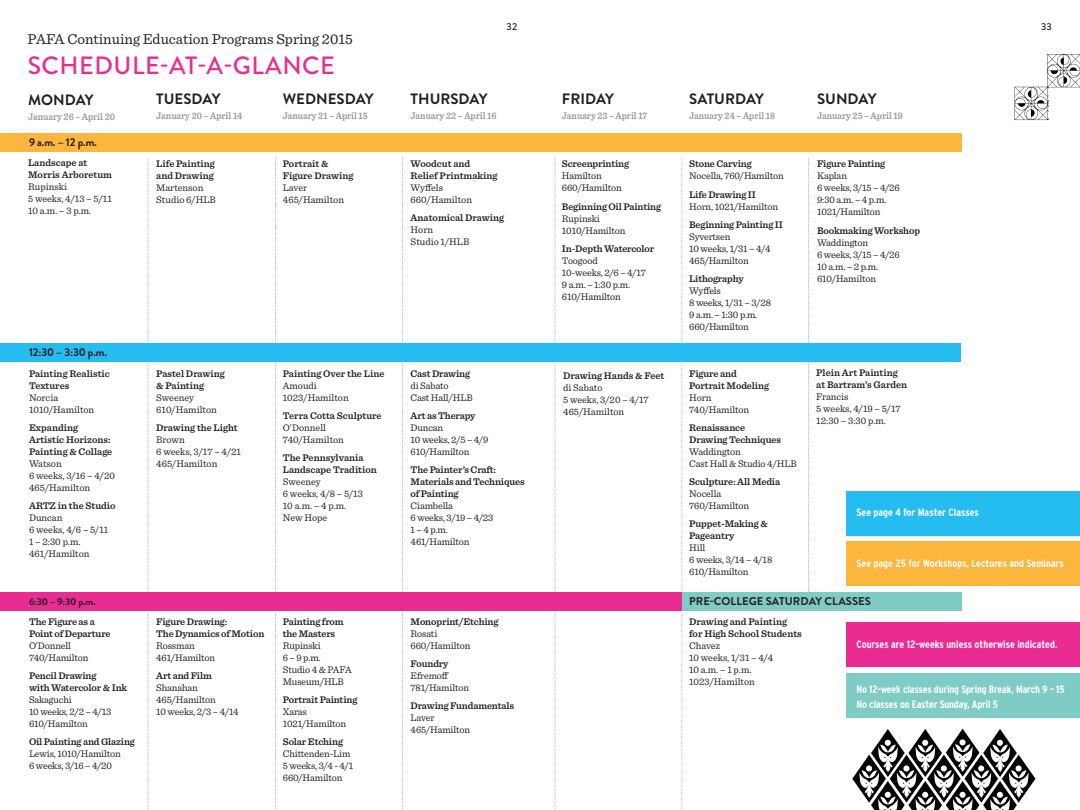
<style>
.page{position:relative;width:1080px;height:810px;background:#fff}
.page>*{position:absolute;margin:0;border:0;box-sizing:border-box;transform-origin:0 0}
.t1{font:500 25px "Brandon Grotesque";letter-spacing:.02em;color:#ea2c92}
.t2{font:700 15px "Brandon Grotesque";color:#231f20}
.t3{font:15px "Sentinel";color:#231f20}
.t4{font:700 11.25px "Brandon Grotesque";letter-spacing:.005em;color:#231f20}
.t5{font:700 condensed 10.62px/15px "Interstate";letter-spacing:-.005em;color:#fff}
.t6{font:10px/12px "Sentinel";letter-spacing:-.015em;color:#231f20}
.t7{font:600 10px/12px "Sentinel";letter-spacing:-.015em;color:#231f20}
.t8{font:600 10px "Sentinel";color:#939598;scale:.9 1}
.t9{font:700 10px "Brandon Grotesque";color:#231f20}
.t10{font:500 10px "Brandon Grotesque";color:#231f20}
</style>
<div class="page">
<svg style="left:148px;top:158px;width:1px;height:652px"></svg>
<svg style="left:275px;top:158px;width:1px;height:652px"></svg>
<svg style="left:402px;top:158px;width:1px;height:652px"></svg>
<svg style="left:682px;top:158px;width:1px;height:651px"></svg>
<svg style="left:808px;top:158px;width:1px;height:434px"></svg>
<svg style="left:555px;top:158px;width:1px;height:652px"></svg>
<div style="left:0;top:133px;width:961px;height:19px;background:#fcb53d"></div>
<div style="left:0;top:343px;width:961px;height:19px;background:#25bdef"></div>
<div style="left:0;top:592px;width:682px;height:19px;background:#ea2c92"></div>
<div style="left:682px;top:592px;width:279px;height:19px;background:#7eccc3"></div>
<div style="left:847px;top:491px;width:233px;height:45px;background:#25bdef"></div>
<div style="left:847px;top:622px;width:233px;height:45px;background:#ea2c92"></div>
<div style="left:847px;top:673px;width:233px;height:45px;background:#7eccc3"></div>
<div style="left:847px;top:541px;width:233px;height:45px;background:#fcb53d"></div>
<svg style="left:1015px;top:54px;width:65px;height:66px"></svg>
<svg style="left:852px;top:728px;width:183px;height:82px"></svg>
<h2 class="t3" style="left:28px;top:34px;width:327px">PAFA Continuing Education Programs Spring 2015</h2>
<h1 class="t1" style="left:28px;top:57px;width:309px">SCHEDULE-AT-A-GLANCE</h1>
<h2 class="t2" style="left:28px;top:94px;width:67px">MONDAY</h2>
<p class="t8" style="left:28px;top:113px;width:98px">January 26 – April 20</p>
<h2 class="t2" style="left:156px;top:94px;width:66px">TUESDAY</h2>
<p class="t8" style="left:156px;top:113px;width:97px">January 20 – April 14</p>
<p class="t7" style="left:156px;top:158px;width:60px">Life Painting and Drawing</p>
<p class="t6" style="left:156px;top:182px;width:61px">Martenson<br>Studio 6/HLB</p>
<h2 class="t2" style="left:283px;top:94px;width:92px">WEDNESDAY</h2>
<p class="t8" style="left:283px;top:113px;width:96px">January 21 – April 15</p>
<p class="t4" style="left:29px;top:138px;width:69px">9 a.m. – 12 p.m.</p>
<p class="t7" style="left:28px;top:157px;width:85px">Landscape at<br>Morris Arboretum</p>
<p class="t6" style="left:28px;top:181px;width:85px">Rupinski<br>5 weeks, 4/13 – 5/11<br>10 a.m. – 3 p.m.</p>
<p class="t7" style="left:283px;top:158px;width:72px">Portrait &amp;<br>Figure Drawing</p>
<p class="t6" style="left:283px;top:182px;width:63px">Laver<br>465/Hamilton</p>
<p class="t4" style="left:29px;top:348px;width:80px">12:30 – 3:30 p.m.</p>
<p class="t7" style="left:29px;top:368px;width:82px">Painting Realistic<br>Textures</p>
<p class="t6" style="left:29px;top:392px;width:67px">Norcia<br>1010/Hamilton</p>
<p class="t7" style="left:29px;top:422px;width:85px">Expanding<br>Artistic Horizons:<br>Painting &amp; Collage</p>
<p class="t6" style="left:29px;top:458px;width:88px">Watson<br>6 weeks, 3/16 – 4/20<br>465/Hamilton</p>
<p class="t7" style="left:29px;top:501px;width:88px">ARTZ in the Studio</p>
<p class="t6" style="left:29px;top:513px;width:81px">Duncan<br>6 weeks, 4/6 – 5/11<br>1 – 2:30 p.m.<br>461/Hamilton</p>
<p class="t7" style="left:156px;top:368px;width:70px">Pastel Drawing &amp; Painting</p>
<p class="t6" style="left:156px;top:392px;width:62px">Sweeney<br>610/Hamilton</p>
<p class="t7" style="left:156px;top:422px;width:83px">Drawing the Light</p>
<p class="t6" style="left:156px;top:434px;width:86px">Brown<br>6 weeks, 3/17 – 4/21<br>465/Hamilton</p>
<p class="t7" style="left:283px;top:368px;width:103px">Painting Over the Line</p>
<p class="t6" style="left:283px;top:380px;width:67px">Amoudi<br>1023/Hamilton</p>
<p class="t7" style="left:283px;top:410px;width:100px">Terra Cotta Sculpture</p>
<p class="t6" style="left:283px;top:422px;width:63px">O’Donnell<br>740/Hamilton</p>
<p class="t7" style="left:283px;top:453px;width:96px">The Pennsylvania<br>Landscape Tradition</p>
<p class="t6" style="left:283px;top:477px;width:82px">Sweeney<br>6 weeks, 4/8 – 5/13<br>10 a.m. – 4 p.m.<br>New Hope</p>
<p class="t10" style="left:507px;top:22px;width:12px">32</p>
<p class="t10" style="left:1041px;top:22px;width:12px">33</p>
<h2 class="t2" style="left:411px;top:94px;width:78px">THURSDAY</h2>
<p class="t8" style="left:411px;top:113px;width:97px">January 22 – April 16</p>
<h2 class="t2" style="left:562px;top:94px;width:54px">FRIDAY</h2>
<p class="t8" style="left:562px;top:113px;width:96px">January 23 – April 17</p>
<h2 class="t2" style="left:689px;top:94px;width:76px">SATURDAY</h2>
<p class="t8" style="left:689px;top:113px;width:97px">January 24 – April 18</p>
<h2 class="t2" style="left:817px;top:94px;width:61px">SUNDAY</h2>
<p class="t8" style="left:817px;top:113px;width:97px">January 25 – April 19</p>
<p class="t7" style="left:411px;top:158px;width:88px">Woodcut and<br>Relief Printmaking</p>
<p class="t6" style="left:411px;top:182px;width:63px">Wyffels<br>660/Hamilton</p>
<p class="t7" style="left:411px;top:212px;width:95px">Anatomical Drawing</p>
<p class="t6" style="left:411px;top:224px;width:60px">Horn<br>Studio 1/HLB</p>
<p class="t7" style="left:411px;top:368px;width:61px">Cast Drawing</p>
<p class="t6" style="left:411px;top:380px;width:64px">di Sabato<br>Cast Hall/HLB</p>
<p class="t7" style="left:411px;top:410px;width:66px">Art as Therapy</p>
<p class="t6" style="left:411px;top:422px;width:80px">Duncan<br>10 weeks, 2/5 – 4/9<br>610/Hamilton</p>
<p class="t7" style="left:411px;top:465px;width:116px">The Painter’s Craft:<br>Materials and Techniques of Painting</p>
<p class="t6" style="left:411px;top:501px;width:84px">Ciambella<br>6 weeks, 3/19 – 4/23<br>1 – 4 p.m.<br>461/Hamilton</p>
<p class="t7" style="left:562px;top:159px;width:69px">Screenprinting</p>
<p class="t6" style="left:562px;top:171px;width:61px">Hamilton<br>660/Hamilton</p>
<p class="t7" style="left:562px;top:201px;width:101px">Beginning Oil Painting</p>
<p class="t6" style="left:562px;top:213px;width:65px">Rupinski<br>1010/Hamilton</p>
<p class="t7" style="left:562px;top:243px;width:94px">In-Depth Watercolor</p>
<p class="t6" style="left:562px;top:255px;width:86px">Toogood<br>10-weeks, 2/6 – 4/17<br>9 a.m. – 1:30 p.m.<br>610/Hamilton</p>
<p class="t7" style="left:563px;top:371px;width:103px">Drawing Hands &amp; Feet</p>
<p class="t6" style="left:563px;top:383px;width:87px">di Sabato<br>5 weeks, 3/20 – 4/17<br>465/Hamilton</p>
<p class="t7" style="left:689px;top:159px;width:64px">Stone Carving</p>
<p class="t6" style="left:689px;top:171px;width:96px">Nocella, 760/Hamilton</p>
<p class="t7" style="left:689px;top:189px;width:68px">Life Drawing II</p>
<p class="t6" style="left:689px;top:201px;width:90px">Horn, 1021/Hamilton</p>
<p class="t7" style="left:689px;top:219px;width:95px">Beginning Painting II</p>
<p class="t6" style="left:689px;top:231px;width:83px">Syvertsen<br>10 weeks, 1/31 – 4/4<br>465/Hamilton</p>
<p class="t7" style="left:689px;top:273px;width:56px">Lithography</p>
<p class="t6" style="left:689px;top:285px;width:83px">Wyffels<br>8 weeks, 1/31 – 3/28<br>9 a.m. – 1:30 p.m.<br>660/Hamilton</p>
<p class="t7" style="left:689px;top:368px;width:81px">Figure and<br>Portrait Modeling</p>
<p class="t6" style="left:689px;top:392px;width:62px">Horn<br>740/Hamilton</p>
<p class="t7" style="left:689px;top:422px;width:93px">Renaissance<br>Drawing Techniques</p>
<p class="t6" style="left:689px;top:446px;width:109px">Waddington<br>Cast Hall &amp; Studio 4/HLB</p>
<p class="t7" style="left:689px;top:477px;width:93px">Sculpture: All Media</p>
<p class="t6" style="left:689px;top:489px;width:61px">Nocella<br>760/Hamilton</p>
<p class="t7" style="left:689px;top:519px;width:80px">Puppet-Making &amp;<br>Pageantry</p>
<p class="t6" style="left:689px;top:543px;width:85px">Hill<br>6 weeks, 3/14 – 4/18<br>610/Hamilton</p>
<p class="t7" style="left:817px;top:159px;width:70px">Figure Painting</p>
<p class="t6" style="left:817px;top:171px;width:84px">Kaplan<br>6 weeks, 3/15 – 4/26<br>9:30 a.m. – 4 p.m.<br>1021/Hamilton</p>
<p class="t7" style="left:817px;top:225px;width:104px">Bookmaking Workshop</p>
<p class="t6" style="left:817px;top:237px;width:84px">Waddington<br>6 weeks, 3/15 – 4/26<br>10 a.m. – 2 p.m.<br>610/Hamilton</p>
<p class="t7" style="left:816px;top:367px;width:92px">Plein Art Painting at Bartram’s Garden</p>
<p class="t6" style="left:816px;top:391px;width:86px">Francis<br>5 weeks, 4/19 – 5/17<br>12:30 – 3:30 p.m.</p>
<p class="t5" style="left:857px;top:505px;width:124px">See page 4 for Master Classes</p>
<p class="t5" style="left:857px;top:556px;width:209px">See page 25 for Workshops, Lectures and Seminars</p>
<p class="t9" style="left:29px;top:598px;width:68px">6:30 – 9:30 p.m.</p>
<p class="t4" style="left:689px;top:597px;width:183px">PRE-COLLEGE SATURDAY CLASSES</p>
<p class="t7" style="left:689px;top:616px;width:114px">Drawing and Painting for High School Students</p>
<p class="t6" style="left:689px;top:640px;width:86px">Chavez<br>10 weeks, 1/31 – 4/4<br>10 a.m. – 1 p.m.<br>1023/Hamilton</p>
<p class="t7" style="left:411px;top:616px;width:89px">Monoprint/Etching</p>
<p class="t6" style="left:411px;top:628px;width:61px">Rosati<br>660/Hamilton</p>
<p class="t7" style="left:411px;top:658px;width:39px">Foundry</p>
<p class="t6" style="left:411px;top:670px;width:60px">Efremoff<br>781/Hamilton</p>
<p class="t7" style="left:411px;top:701px;width:105px">Drawing Fundamentals</p>
<p class="t6" style="left:411px;top:713px;width:61px">Laver<br>465/Hamilton</p>
<p class="t7" style="left:283px;top:616px;width:62px">Painting from the Masters</p>
<p class="t6" style="left:283px;top:640px;width:70px">Rupinski<br>6 – 9 p.m.<br>Studio 4 &amp; PAFA<br>Museum/HLB</p>
<p class="t7" style="left:283px;top:694px;width:76px">Portrait Painting</p>
<p class="t6" style="left:283px;top:706px;width:65px">Xaras<br>1021/Hamilton</p>
<p class="t7" style="left:283px;top:737px;width:62px">Solar Etching</p>
<p class="t6" style="left:283px;top:749px;width:72px">Chittenden-Lim<br>5 weeks, 3/4 - 4/1<br>660/Hamilton</p>
<p class="t7" style="left:29px;top:616px;width:83px">The Figure as a<br>Point of Departure</p>
<p class="t6" style="left:29px;top:640px;width:61px">O’Donnell<br>740/Hamilton</p>
<p class="t7" style="left:29px;top:670px;width:100px">Pencil Drawing<br>with Watercolor &amp; Ink</p>
<p class="t6" style="left:29px;top:694px;width:84px">Sakaguchi<br>10 weeks, 2/2 – 4/13<br>610/Hamilton</p>
<p class="t7" style="left:29px;top:737px;width:107px">Oil Painting and Glazing</p>
<p class="t6" style="left:29px;top:749px;width:93px">Lewis, 1010/Hamilton<br>6 weeks, 3/16 – 4/20</p>
<p class="t7" style="left:156px;top:616px;width:110px">Figure Drawing:<br>The Dynamics of Motion</p>
<p class="t6" style="left:156px;top:640px;width:60px">Rossman<br>461/Hamilton</p>
<p class="t7" style="left:156px;top:670px;width:57px">Art and Film</p>
<p class="t6" style="left:156px;top:682px;width:84px">Shanahan<br>465/Hamilton<br>10 weeks, 2/3 – 4/14</p>
<p class="t5" style="left:857px;top:637px;width:203px">Courses are 12-weeks unless otherwise indicated.</p>
<p class="t5" style="left:857px;top:682px;width:210px">No 12-week classes during Spring Break, March 9 – 15<br>No classes on Easter Sunday, April 5</p>
</div>
